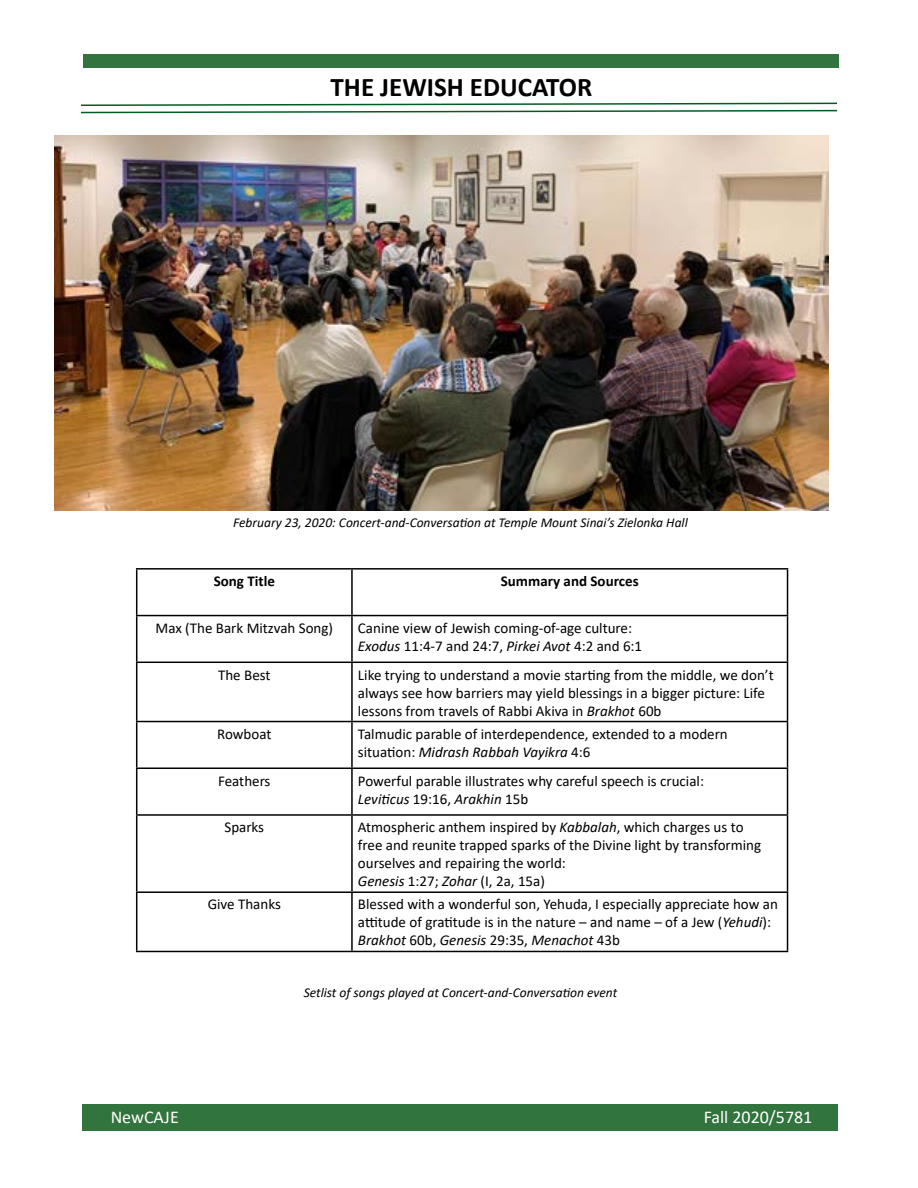
<style>
.page{position:relative;width:918px;height:1188px;background:#fff}
.page>*{position:absolute;margin:0;border:0;box-sizing:border-box;transform-origin:0 0}
.t1{font:700 27px "Calibri";color:#000}
.t2{font:18px "Calibri";color:#fff}
.t3{font:15px/18px "Calibri";color:#000}
.t4{font:700 15px "Calibri";color:#000}
.t5{font:italic 13.5px "Calibri";color:#000}
.s1{font-style:italic}
</style>
<div class="page">
<div style="left:82px;top:1104px;width:756px;height:27px;background:#32743d"></div>
<div style="left:83px;top:54px;width:756px;height:14px;background:#32743d"></div>
<svg style="left:81px;top:102px;width:756px;height:12px"></svg>
<img style="left:54px;top:135px;width:775px;height:375px">
<hr style="left:136px;top:568px;width:216px;height:2px;background:#000">
<hr style="left:136px;top:570px;width:1px;height:45px;background:#000">
<hr style="left:352px;top:568px;width:436px;height:2px;background:#000">
<hr style="left:351px;top:570px;width:2px;height:45px;background:#000">
<hr style="left:787px;top:570px;width:1px;height:45px;background:#000">
<hr style="left:136px;top:615px;width:216px;height:1px;background:#000">
<hr style="left:136px;top:616px;width:1px;height:46px;background:#000">
<hr style="left:352px;top:615px;width:436px;height:1px;background:#000">
<hr style="left:351px;top:616px;width:2px;height:46px;background:#000">
<hr style="left:787px;top:616px;width:1px;height:46px;background:#000">
<hr style="left:136px;top:662px;width:216px;height:1px;background:#000">
<hr style="left:136px;top:663px;width:1px;height:58px;background:#000">
<hr style="left:352px;top:662px;width:436px;height:1px;background:#000">
<hr style="left:351px;top:663px;width:2px;height:58px;background:#000">
<hr style="left:787px;top:663px;width:1px;height:58px;background:#000">
<hr style="left:136px;top:721px;width:216px;height:1px;background:#000">
<hr style="left:136px;top:722px;width:1px;height:46px;background:#000">
<hr style="left:352px;top:721px;width:436px;height:1px;background:#000">
<hr style="left:351px;top:722px;width:2px;height:46px;background:#000">
<hr style="left:787px;top:722px;width:1px;height:46px;background:#000">
<hr style="left:136px;top:768px;width:216px;height:1px;background:#000">
<hr style="left:136px;top:769px;width:1px;height:45px;background:#000">
<hr style="left:352px;top:768px;width:436px;height:1px;background:#000">
<hr style="left:351px;top:769px;width:2px;height:45px;background:#000">
<hr style="left:787px;top:769px;width:1px;height:45px;background:#000">
<hr style="left:136px;top:814px;width:216px;height:2px;background:#000">
<hr style="left:136px;top:816px;width:1px;height:75px;background:#000">
<hr style="left:352px;top:814px;width:436px;height:2px;background:#000">
<hr style="left:351px;top:816px;width:2px;height:75px;background:#000">
<hr style="left:787px;top:816px;width:1px;height:75px;background:#000">
<hr style="left:136px;top:891px;width:216px;height:2px;background:#000">
<hr style="left:136px;top:893px;width:1px;height:58px;background:#000">
<hr style="left:352px;top:891px;width:436px;height:2px;background:#000">
<hr style="left:351px;top:893px;width:2px;height:58px;background:#000">
<hr style="left:787px;top:893px;width:1px;height:58px;background:#000">
<hr style="left:136px;top:951px;width:216px;height:1px;background:#000">
<hr style="left:352px;top:951px;width:436px;height:1px;background:#000">
<h1 class="t1" style="left:331px;top:68px;width:263px">THE JEWISH EDUCATOR</h1>
<p class="t5" style="left:233px;top:513px;width:456px">February 23, 2020: Concert-and-Conversation at Temple Mount Sinai’s Zielonka Hall</p>
<p class="t4" style="left:214px;top:570px;width:63px">Song Title</p>
<p class="t4" style="left:501px;top:570px;width:139px">Summary and Sources</p>
<p class="t3" style="left:156px;top:618px;width:179px">Max (The Bark Mitzvah Song)</p>
<p class="t3" style="left:358px;top:618px;width:286px">Canine view of Jewish coming-of-age culture:<br><span class="s1">Exodus</span> 11:4-7 and 24:7, <span class="s1">Pirkei Avot</span> 4:2 and 6:1</p>
<p class="t3" style="left:218px;top:665px;width:54px">The Best</p>
<p class="t3" style="left:358px;top:665px;width:417px">Like trying to understand a movie starting from the middle, we don’t always see how barriers may yield blessings in a bigger picture: Life lessons from travels of Rabbi Akiva in <span class="s1">Brakhot</span> 60b</p>
<p class="t3" style="left:217px;top:724px;width:56px">Rowboat</p>
<p class="t3" style="left:358px;top:724px;width:371px">Talmudic parable of interdependence, extended to a modern situation: <span class="s1">Midrash Rabbah Vayikra</span> 4:6</p>
<p class="t3" style="left:218px;top:771px;width:54px">Feathers</p>
<p class="t3" style="left:358px;top:771px;width:348px">Powerful parable illustrates why careful speech is crucial:<br><span class="s1">Leviticus</span> 19:16, <span class="s1">Arakhin</span> 15b</p>
<p class="t3" style="left:224px;top:818px;width:41px">Sparks</p>
<p class="t3" style="left:358px;top:818px;width:405px">Atmospheric anthem inspired by <span class="s1">Kabbalah</span>, which charges us to free and reunite trapped sparks of the Divine light by transforming ourselves and repairing the world:<br><span class="s1">Genesis</span> 1:27; <span class="s1">Zohar</span> (I, 2a, 15a)</p>
<p class="t3" style="left:208px;top:895px;width:75px">Give Thanks</p>
<p class="t3" style="left:358px;top:895px;width:422px">Blessed with a wonderful son, Yehuda, I especially appreciate how an attitude of gratitude is in the nature – and name – of a Jew (<span class="s1">Yehudi</span>):<br><span class="s1">Brakhot</span> 60b, <span class="s1">Genesis</span> 29:35, <span class="s1">Menachot</span> 43b</p>
<p class="t5" style="left:304px;top:983px;width:315px">Setlist of songs played at Concert-and-Conversation event</p>
<p class="t2" style="left:111px;top:1105px;width:70px">NewCAJE</p>
<p class="t2" style="left:704px;top:1105px;width:110px">Fall 2020/5781</p>
</div>
